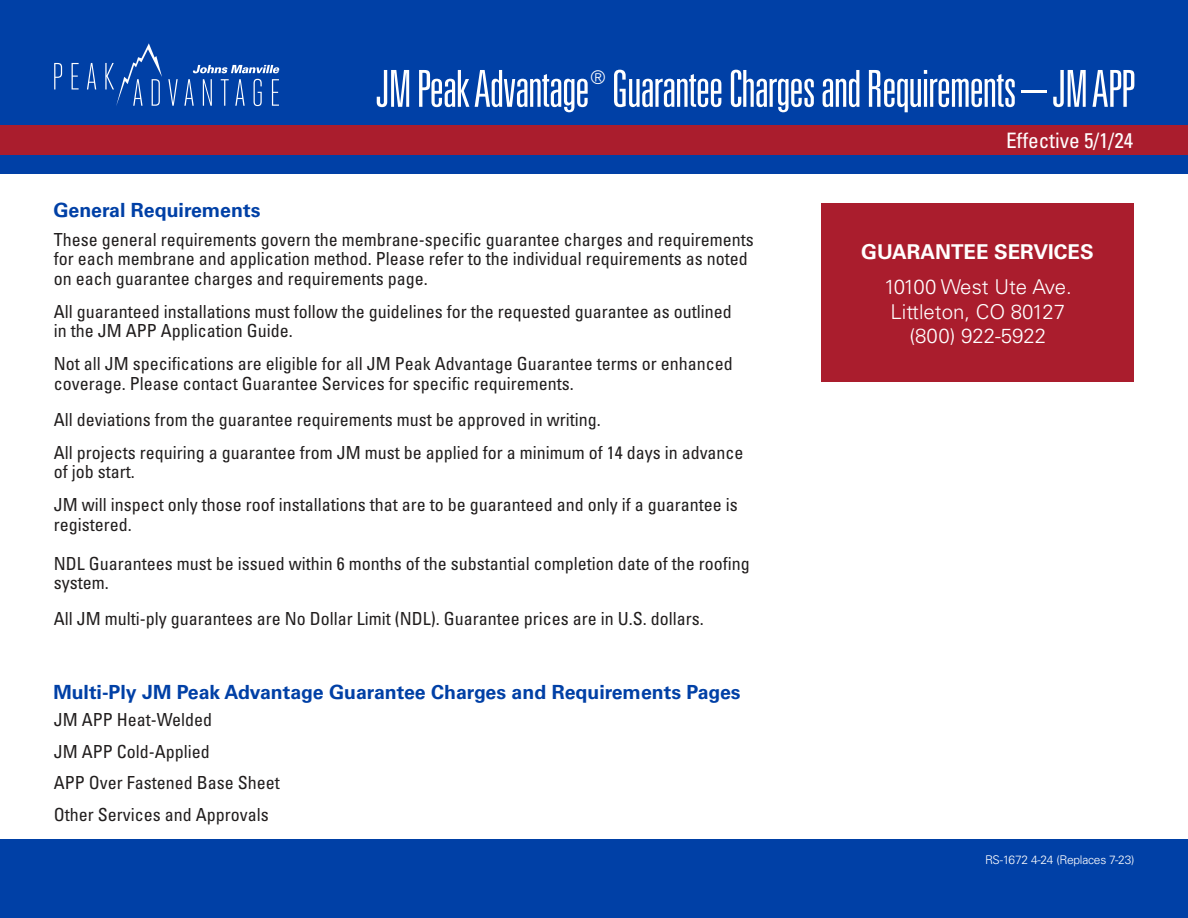
<style>
.page{position:relative;width:1188px;height:918px;background:#fff}
.page>*{position:absolute;margin:0;border:0;box-sizing:border-box;transform-origin:0 0}
.t1{font:300 ultra-condensed 51px "Univers LT Std";letter-spacing:-.02em;color:#fff}
.t2{font:condensed 21.3px "Univers LT Std";letter-spacing:-.005em;color:#fff}
.t3{font:700 20.4px/35.4px "Univers LT Std";color:#fff;text-align:center}
.t4{font:300 20.4px/24.5px "Univers LT Std";color:#fff;text-align:center}
.t5{font:700 19.5px "Univers LT Std";color:#0040a6}
.t6{font:300 ultra-condensed 18.9px "Univers LT Std";color:#fff}
.t7{font:condensed 18px/19.5px "Univers LT Std";color:#211e1e}
.t8{font:300 12px "Univers LT Std";letter-spacing:-.02em;color:#fff}
.s1{font-weight:300}
</style>
<div class="page">
<div style="left:0;top:0;width:1188px;height:174px;background:#0040a6"></div>
<div style="left:0;top:840px;width:1188px;height:78px;background:#0040a6"></div>
<svg style="left:193px;top:65px;width:87px;height:8px"></svg>
<svg style="left:54px;top:63px;width:8px;height:26px"></svg>
<svg style="left:72px;top:63px;width:7px;height:26px"></svg>
<svg style="left:87px;top:63px;width:9px;height:26px"></svg>
<svg style="left:168px;top:79px;width:10px;height:27px"></svg>
<svg style="left:184px;top:79px;width:10px;height:27px"></svg>
<svg style="left:203px;top:79px;width:9px;height:27px"></svg>
<svg style="left:221px;top:79px;width:8px;height:27px"></svg>
<svg style="left:235px;top:79px;width:10px;height:27px"></svg>
<svg style="left:254px;top:79px;width:8px;height:27px"></svg>
<svg style="left:272px;top:79px;width:7px;height:27px"></svg>
<svg style="left:105px;top:43px;width:57px;height:63px"></svg>
<div style="left:0;top:126px;width:1188px;height:29px;background:#aa1d2d"></div>
<div style="left:822px;top:203px;width:312px;height:178px;background:#aa1d2d"></div>
<p class="t1" style="left:376px;top:62px;width:761px">JM Peak Advantage Guarantee Charges and Requirements – JM APP</p>
<p class="t6" style="left:590px;top:67px;width:17px">®</p>
<p class="t5" style="left:53px;top:199px;width:209px">General Requirements</p>
<p class="t7" style="left:54px;top:230px;width:701px">These general requirements govern the membrane-specific guarantee charges and requirements for each membrane and application method. Please refer to the individual requirements as noted on each guarantee charges and requirements page.</p>
<p class="t7" style="left:54px;top:302px;width:679px">All guaranteed installations must follow the guidelines for the requested guarantee as outlined in the JM APP Application Guide.</p>
<p class="t7" style="left:54px;top:354px;width:680px">Not all JM specifications are eligible for all JM Peak Advantage Guarantee terms or enhanced coverage. Please contact Guarantee Services for specific requirements.</p>
<p class="t7" style="left:54px;top:403px;width:691px;line-height:33px">All deviations from the guarantee requirements must be approved in writing.<br>All projects requiring a guarantee from JM must be applied for a minimum of 14 days in advance</p>
<p class="t7" style="left:54px;top:455px;width:685px;line-height:33px">of job start.<br>JM will inspect only those roof installations that are to be guaranteed and only if a guarantee is</p>
<p class="t7" style="left:54px;top:505px;width:697px;line-height:39px">registered.<br>NDL Guarantees must be issued within 6 months of the substantial completion date of the roofing</p>
<p class="t7" style="left:54px;top:565px;width:651px;line-height:36px">system.<br>All JM multi-ply guarantees are No Dollar Limit (NDL). Guarantee prices are in U.S. dollars.</p>
<p class="t5" style="left:53px;top:681px;width:689px">Multi-Ply JM Peak Advantage Guarantee Charges and Requirements Pages</p>
<p class="t7" style="left:54px;top:704px;width:227px;line-height:31.5px">JM APP Heat-Welded<br>JM APP Cold-Applied<br>APP Over Fastened Base Sheet<br>Other Services and Approvals</p>
<p class="t2" style="left:1006px;top:127px;width:129px">Effective 5/1/24</p>
<p class="t3" style="left:861px;top:234px;width:234px">GUARANTEE SERVICES<br><span class="s1">10100 West Ute Ave.</span></p>
<p class="t4" style="left:891px;top:299px;width:176px">Littleton, CO 80127 (800) 922-5922</p>
<p class="t8" style="left:985px;top:853px;width:151px">RS-1672 4-24 (Replaces 7-23)</p>
</div>
